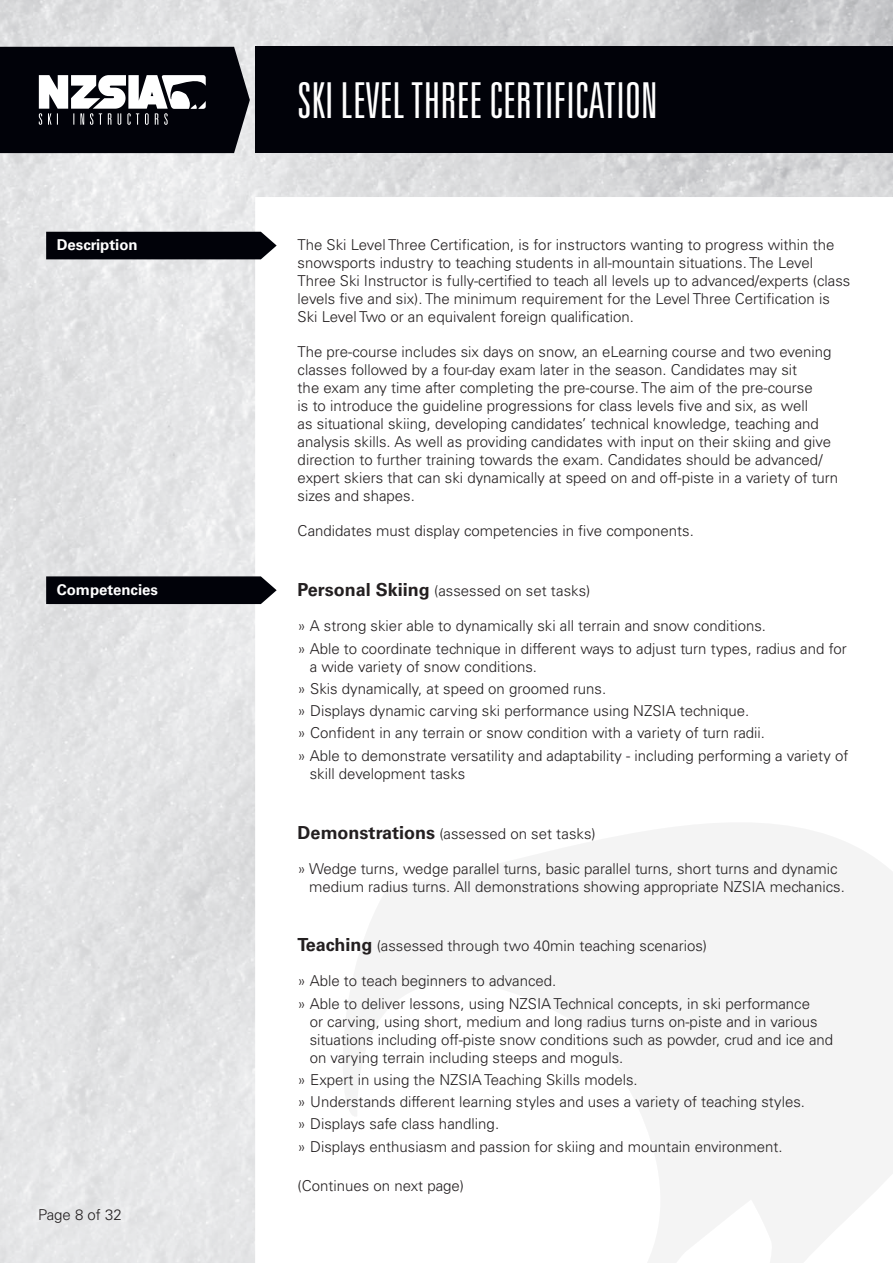
<style>
.page{position:relative;width:893px;height:1263px;background:#fff}
.page>*{position:absolute;margin:0;border:0;box-sizing:border-box;transform-origin:0 0}
.Headings{font:300 ultra-condensed 49.5px "Univers LT Std";color:#fff}
.Copy{font:300 15px/18px "Univers LT Std";color:#231f20}
.Sub_Heading{font:300 15px "Univers LT Std";color:#231f20}
.Sub_Heading-2{font:700 15px "Univers LT Std";color:#fff}
.s1{font-weight:700;font-size:18px}
</style>
<div class="page">
<img style="left:0;top:0;width:893px;height:1263px">
<svg style="left:295px;top:821px;width:598px;height:442px;fill:#f4f4f4"></svg>
<div style="left:255px;top:47px;width:638px;height:106px;background:#010209"></div>
<div style="left:46px;top:232px;width:231px;height:27px;background:#010209"></div>
<svg style="left:46px;top:576px;width:231px;height:28px;background:#0d0e15"></svg>
<svg style="left:0;top:47px;width:250px;height:106px;background:#313137"></svg>
<p class="Sub_Heading-2" style="left:57px;top:236px;width:83px">Description</p>
<p class="Sub_Heading-2" style="left:57px;top:581px;width:103px">Competencies</p>
<p class="Copy" style="left:38px;top:1206px;width:85px">Page 8 of 32</p>
<p class="Headings" style="left:298px;top:75px;width:362px">SKI LEVEL THREE CERTIFICATION</p>
<p class="Copy" style="left:298px;top:236px;width:554px">The Ski Level Three Certification, is for instructors wanting to progress within the snowsports industry to teaching students in all-mountain situations. The Level Three Ski Instructor is fully-certified to teach all levels up to advanced/experts (class levels five and six). The minimum requirement for the Level Three Certification is Ski Level Two or an equivalent foreign qualification.</p>
<p class="Copy" style="left:298px;top:343px;width:542px">The pre-course includes six days on snow, an eLearning course and two evening classes followed by a four-day exam later in the season. Candidates may sit<br>the exam any time after completing the pre-course. The aim of the pre-course<br>is to introduce the guideline progressions for class levels five and six, as well<br>as situational skiing, developing candidates’ technical knowledge, teaching and analysis skills. As well as providing candidates with input on their skiing and give direction to further training towards the exam. Candidates should be advanced/ expert skiers that can ski dynamically at speed on and off-piste in a variety of turn sizes and shapes.</p>
<p class="Copy" style="left:298px;top:522px;width:398px">Candidates must display competencies in five components.</p>
<p class="Sub_Heading" style="left:298px;top:582px;width:294px"><span class="s1">Personal Skiing</span> (assessed on set tasks)</p>
<p class="Copy" style="left:298px;top:617px;width:470px">» A strong skier able to dynamically ski all terrain and snow conditions.</p>
<p class="Copy" style="left:310px;top:639px;width:538px;text-indent:-12px">» Able to coordinate technique in different ways to adjust turn types, radius and for a wide variety of snow conditions.</p>
<p class="Copy" style="left:298px;top:679px;width:310px">» Skis dynamically, at speed on groomed runs.</p>
<p class="Copy" style="left:298px;top:702px;width:453px">» Displays dynamic carving ski performance using NZSIA technique.</p>
<p class="Copy" style="left:298px;top:724px;width:469px">» Confident in any terrain or snow condition with a variety of turn radii.</p>
<p class="Copy" style="left:310px;top:746px;width:540px;text-indent:-12px">» Able to demonstrate versatility and adaptability - including performing a variety of skill development tasks</p>
<p class="Sub_Heading" style="left:298px;top:824px;width:299px"><span class="s1">Demonstrations</span> (assessed on set tasks)</p>
<p class="Copy" style="left:309px;top:859px;width:537px;text-indent:-11px">» Wedge turns, wedge parallel turns, basic parallel turns, short turns and dynamic medium radius turns. All demonstrations showing appropriate NZSIA mechanics.</p>
<p class="Sub_Heading" style="left:298px;top:937px;width:411px"><span class="s1">Teaching</span> (assessed through two 40min teaching scenarios)</p>
<p class="Copy" style="left:298px;top:972px;width:260px">» Able to teach beginners to advanced.</p>
<p class="Copy" style="left:310px;top:994px;width:525px;text-indent:-12px">» Able to deliver lessons, using NZSIA Technical concepts, in ski performance<br>or carving, using short, medium and long radius turns on-piste and in various situations including off-piste snow conditions such as powder, crud and ice and on varying terrain including steeps and moguls.</p>
<p class="Copy" style="left:298px;top:1070px;width:342px">» Expert in using the NZSIA Teaching Skills models.</p>
<p class="Copy" style="left:298px;top:1093px;width:509px">» Understands different learning styles and uses a variety of teaching styles.</p>
<p class="Copy" style="left:298px;top:1115px;width:203px">» Displays safe class handling.</p>
<p class="Copy" style="left:298px;top:1137px;width:487px">» Displays enthusiasm and passion for skiing and mountain environment.</p>
<p class="Copy" style="left:298px;top:1177px;width:168px">(Continues on next page)</p>
</div>
